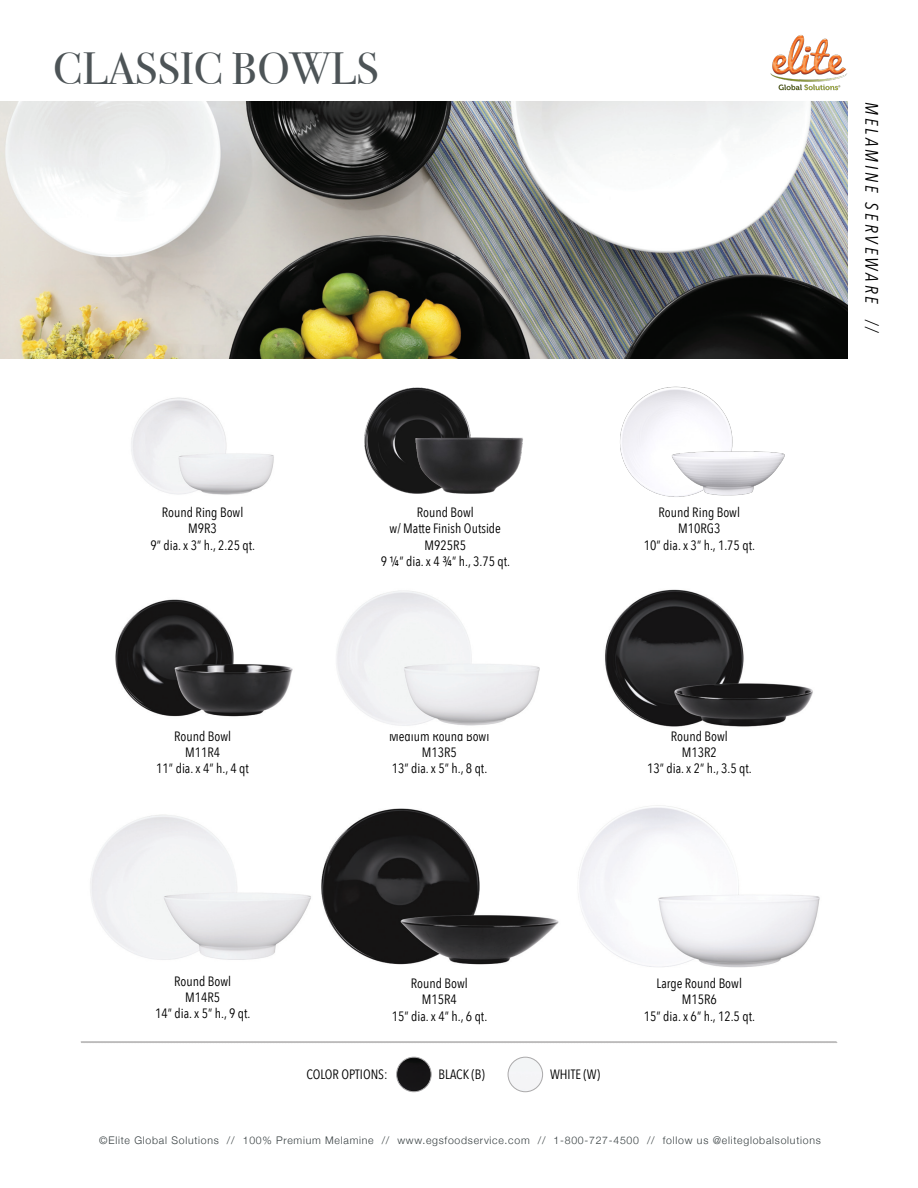
<style>
.page{position:relative;width:918px;height:1188px;background:#fff}
.page>*{position:absolute;margin:0;border:0;box-sizing:border-box;transform-origin:0 0}
.t1{font:45px "Bodoni Svty Two ITCTT";color:#4d5457}
.t2{font:italic 18px "Avenir Next Condensed";letter-spacing:.17em;color:#000001}
.t3{font:13.5px "Avenir Next Condensed";color:#000001}
.t4{font:300 10.5px "Helvetica Neue";letter-spacing:.07em;color:#353d3f}
</style>
<div class="page">
<img style="left:0;top:102px;width:848px;height:257px">
<svg style="left:80px;top:1041px;width:758px;height:2px;background:#c0bfbf"></svg>
<img style="left:762px;top:35px;width:86px;height:73px">
<img style="left:397px;top:1057px;width:34px;height:35px;border-radius:17px">
<div style="left:396px;top:1057px;width:35px;height:35px;border:1px solid #aaa9aa;border-radius:50%"></div>
<img style="left:508px;top:1057px;width:35px;height:35px;border-radius:17px">
<div style="left:508px;top:1057px;width:35px;height:35px;border:1px solid #aaa9aa;border-radius:50%"></div>
<img style="left:131px;top:397px;width:143px;height:98px">
<img style="left:115px;top:599px;width:178px;height:118px">
<img style="left:605px;top:589px;width:208px;height:138px">
<img style="left:336px;top:590px;width:204px;height:136px">
<img style="left:90px;top:814px;width:221px;height:146px">
<img style="left:321px;top:808px;width:238px;height:157px">
<img style="left:578px;top:805px;width:242px;height:163px">
<img style="left:364px;top:387px;width:94px;height:105px">
<img style="left:403px;top:406px;width:120px;height:88px">
<img style="left:620px;top:386px;width:113px;height:109px">
<img style="left:659px;top:443px;width:126px;height:54px">
<p class="t1" style="left:53px;top:32px;width:327px">CLASSIC BOWLS</p>
<p class="t3" style="left:162px;top:501px;width:83px">Round Ring Bowl</p>
<p class="t3" style="left:188px;top:517px;width:30px">M9R3</p>
<p class="t3" style="left:150px;top:533px;width:106px">9” dia. x 3” h., 2.25 qt.</p>
<p class="t3" style="left:174px;top:724px;width:58px">Round Bowl</p>
<p class="t3" style="left:185px;top:741px;width:37px">M11R4</p>
<p class="t3" style="left:156px;top:757px;width:94px">11” dia. x 4” h., 4 qt</p>
<p class="t3" style="left:417px;top:501px;width:58px">Round Bowl</p>
<p class="t3" style="left:390px;top:517px;width:113px">w/ Matte Finish Outside</p>
<p class="t3" style="left:425px;top:533px;width:43px">M925R5</p>
<p class="t3" style="left:381px;top:549px;width:131px">9 1/4” dia. x 4 3/4” h., 3.75 qt.</p>
<p class="t3" style="left:389px;top:724px;width:102px">Medium Round Bowl</p>
<p class="t3" style="left:422px;top:741px;width:37px">M13R5</p>
<p class="t3" style="left:392px;top:757px;width:97px">13” dia. x 5” h., 8 qt.</p>
<p class="t3" style="left:659px;top:501px;width:83px">Round Ring Bowl</p>
<p class="t3" style="left:678px;top:517px;width:44px">M10RG3</p>
<p class="t3" style="left:644px;top:533px;width:113px">10” dia. x 3” h., 1.75 qt.</p>
<p class="t3" style="left:671px;top:724px;width:58px">Round Bowl</p>
<p class="t3" style="left:682px;top:741px;width:37px">M13R2</p>
<p class="t3" style="left:647px;top:757px;width:106px">13” dia. x 2” h., 3.5 qt.</p>
<p class="t2" style="left:883px;top:102px;width:234px;rotate:90deg">MELAMINE SERVEWARE //</p>
<p class="t3" style="left:174px;top:970px;width:58px">Round Bowl</p>
<p class="t3" style="left:185px;top:986px;width:37px">M14R5</p>
<p class="t3" style="left:155px;top:1002px;width:97px">14” dia. x 5” h., 9 qt.</p>
<p class="t3" style="left:411px;top:972px;width:58px">Round Bowl</p>
<p class="t3" style="left:422px;top:988px;width:37px">M15R4</p>
<p class="t3" style="left:392px;top:1004px;width:97px">15” dia. x 4” h., 6 qt.</p>
<p class="t3" style="left:306px;top:1063px;width:83px">COLOR OPTIONS:</p>
<p class="t3" style="left:439px;top:1063px;width:48px">BLACK (B)</p>
<p class="t3" style="left:550px;top:1063px;width:52px">WHITE (W)</p>
<p class="t3" style="left:657px;top:972px;width:87px">Large Round Bowl</p>
<p class="t3" style="left:682px;top:988px;width:37px">M15R6</p>
<p class="t3" style="left:644px;top:1004px;width:113px">15” dia. x 6” h., 12.5 qt.</p>
<p class="t4" style="left:99px;top:1132px;width:723px">©Elite Global Solutions // 100% Premium Melamine // www.egsfoodservice.com // 1-800-727-4500 // follow us @eliteglobalsolutions</p>
</div>
